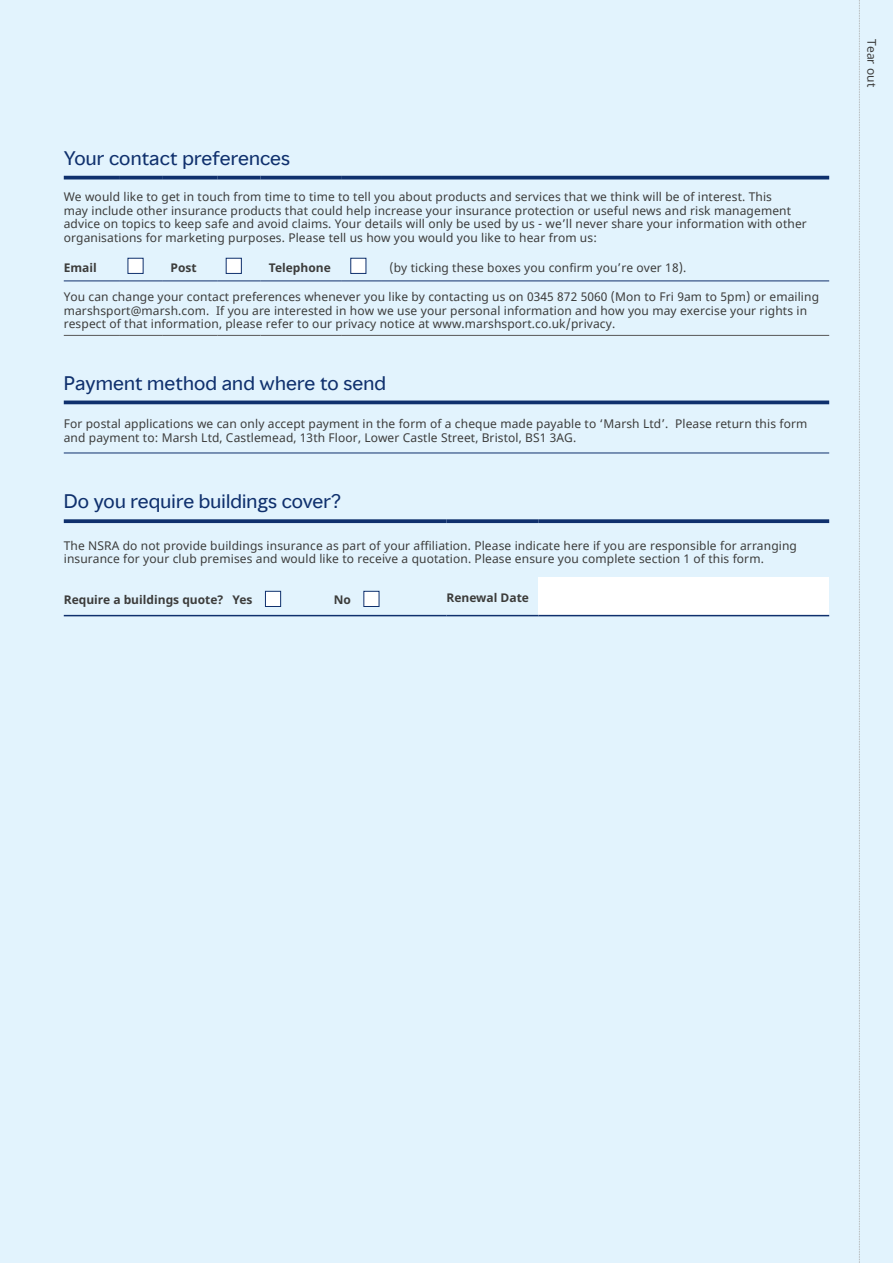
<style>
.page{position:relative;width:893px;height:1263px;background:#e2f3fd}
.page>*{position:absolute;margin:0;border:0;box-sizing:border-box;transform-origin:0 0}
.t1{font:18px "MMC Display";letter-spacing:.01em;color:#0f306d}
.t2{font:12px/13.5px "Noto Sans";letter-spacing:.01em;color:#3c3c3b}
.t3{font:700 12px "Noto Sans";color:#3c3c3b}
</style>
<div class="page">
<svg style="left:64px;top:257px;width:765px;height:24px"></svg>
<hr style="left:64px;top:335px;width:55px;height:1px;background:#575756">
<hr style="left:119px;top:335px;width:43px;height:1px;background:#575756">
<hr style="left:162px;top:335px;width:55px;height:1px;background:#575756">
<hr style="left:217px;top:335px;width:43px;height:1px;background:#575756">
<hr style="left:260px;top:335px;width:82px;height:1px;background:#575756">
<hr style="left:342px;top:335px;width:39px;height:1px;background:#575756">
<hr style="left:381px;top:335px;width:448px;height:1px;background:#575756">
<hr style="left:64px;top:176px;width:55px;height:3px;background:#0f306d">
<hr style="left:119px;top:176px;width:43px;height:3px;background:#0f306d">
<hr style="left:162px;top:176px;width:55px;height:3px;background:#0f306d">
<hr style="left:217px;top:176px;width:43px;height:3px;background:#0f306d">
<hr style="left:260px;top:176px;width:82px;height:3px;background:#0f306d">
<hr style="left:342px;top:176px;width:39px;height:3px;background:#0f306d">
<hr style="left:381px;top:176px;width:448px;height:3px;background:#0f306d">
<hr style="left:64px;top:281px;width:55px;height:1px;background:#0f306d">
<hr style="left:119px;top:281px;width:43px;height:1px;background:#0f306d">
<hr style="left:162px;top:281px;width:55px;height:1px;background:#0f306d">
<hr style="left:217px;top:281px;width:43px;height:1px;background:#0f306d">
<hr style="left:260px;top:281px;width:82px;height:1px;background:#0f306d">
<hr style="left:342px;top:281px;width:39px;height:1px;background:#0f306d">
<hr style="left:381px;top:281px;width:448px;height:1px;background:#0f306d">
<div style="left:128px;top:258px;width:15px;height:16px;background:#fff;border:1px solid #0f306d"></div>
<div style="left:226px;top:258px;width:16px;height:16px;background:#fff;border:1px solid #0f306d"></div>
<div style="left:350px;top:258px;width:16px;height:16px;background:#fff;border:1px solid #0f306d"></div>
<svg style="left:64px;top:400px;width:765px;height:4px;background:#2b4a80"></svg>
<hr style="left:64px;top:453px;width:765px;height:1px;background:#0f306d">
<div style="left:538px;top:577px;width:291px;height:39px;background:#fff"></div>
<svg style="left:64px;top:519px;width:382px;height:4px;background:#1f3f78"></svg>
<svg style="left:446px;top:519px;width:92px;height:4px"></svg>
<svg style="left:538px;top:519px;width:291px;height:4px"></svg>
<hr style="left:64px;top:615px;width:382px;height:1px;background:#0f306d">
<hr style="left:446px;top:615px;width:92px;height:1px;background:#0f306d">
<hr style="left:538px;top:615px;width:291px;height:1px;background:#0f306d">
<div style="left:265px;top:591px;width:16px;height:16px;background:#fff;border:1px solid #0f306d"></div>
<div style="left:363px;top:591px;width:16px;height:16px;background:#fff;border:1px solid #0f306d"></div>
<svg style="left:859px;top:0;width:1px;height:1263px"></svg>
<h1 class="t1" style="left:64px;top:146px;width:228px">Your contact preferences</h1>
<p class="t2" style="left:64px;top:191px;width:744px">We would like to get in touch from time to time to tell you about products and services that we think will be of interest. This<br>may include other insurance products that could help increase your insurance protection or useful news and risk management advice on topics to keep safe and avoid claims. Your details will only be used by us - we’ll never share your information with other organisations for marketing purposes. Please tell us how you would you like to hear from us:</p>
<p class="t3" style="left:64px;top:259px;width:35px">Email</p>
<p class="t3" style="left:171px;top:259px;width:28px">Post</p>
<p class="t3" style="left:269px;top:259px;width:63px">Telephone</p>
<p class="t2" style="left:389px;top:262px;width:298px">(by ticking these boxes you confirm you’re over 18).</p>
<p class="t2" style="left:64px;top:290px;width:757px">You can change your contact preferences whenever you like by contacting us on 0345 872 5060 (Mon to Fri 9am to 5pm) or emailing marshsport@marsh.com. If you are interested in how we use your personal information and how you may exercise your rights in respect of that information, please refer to our privacy notice at www.marshsport.co.uk/privacy.</p>
<h1 class="t1" style="left:64px;top:371px;width:324px">Payment method and where to send</h1>
<p class="t2" style="left:64px;top:417px;width:745px">For postal applications we can only accept payment in the form of a cheque made payable to ‘Marsh Ltd’. Please return this form and payment to: Marsh Ltd, Castlemead, 13th Floor, Lower Castle Street, Bristol, BS1 3AG.</p>
<h1 class="t1" style="left:64px;top:490px;width:279px">Do you require buildings cover?</h1>
<p class="t2" style="left:64px;top:539px;width:735px">The NSRA do not provide buildings insurance as part of your affiliation. Please indicate here if you are responsible for arranging insurance for your club premises and would like to receive a quotation. Please ensure you complete section 1 of this form.</p>
<p class="t3" style="left:64px;top:591px;width:190px">Require a buildings quote? Yes</p>
<p class="t3" style="left:334px;top:591px;width:19px">No</p>
<p class="t3" style="left:446px;top:589px;width:84px">Renewal Date</p>
<p class="t2" style="left:878px;top:39px;width:49px;rotate:90deg">Tear out</p>
</div>
